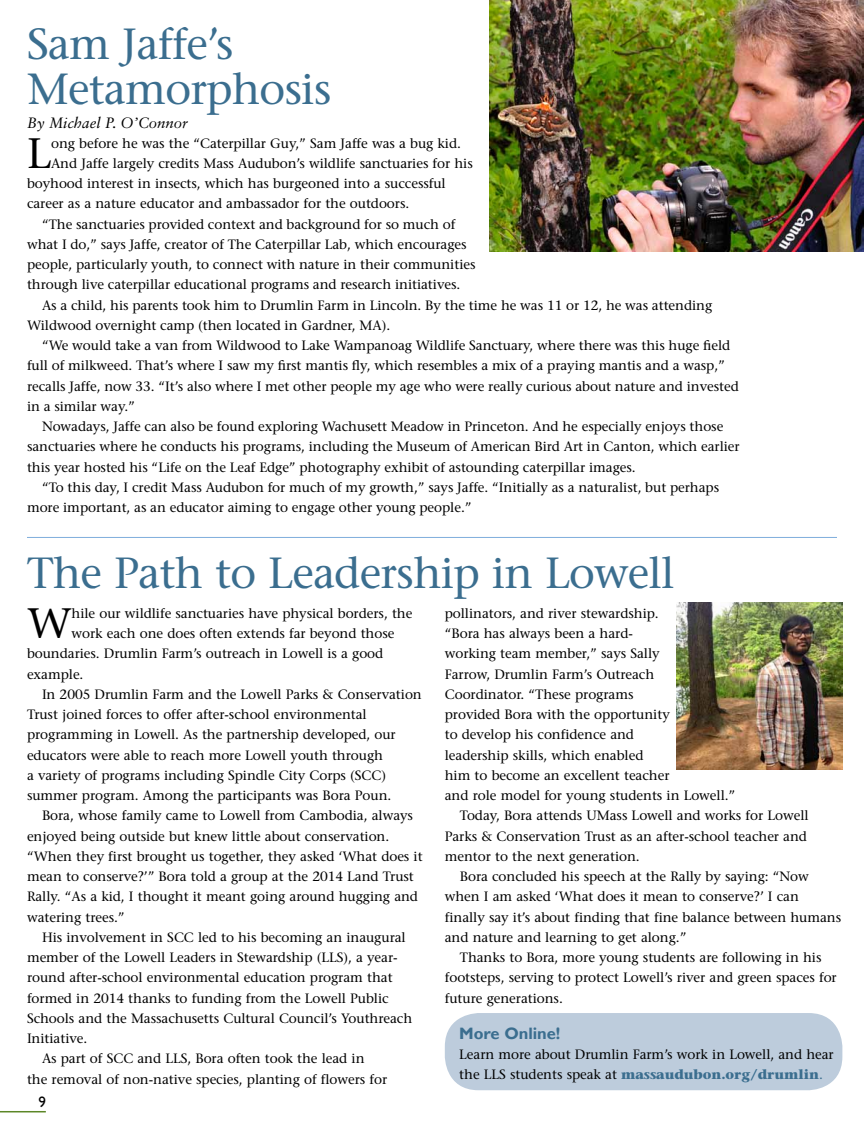
<style>
.page{position:relative;width:864px;height:1134px;background:#fff}
.page>*{position:absolute;margin:0;border:0;box-sizing:border-box;transform-origin:0 0}
.t1{font:500 43.5px/45px "Stone Serif Std";letter-spacing:-.02em;color:#3b6e8f}
.t2{font:500 42.45px "Stone Serif Std";color:#000}
.t3{font:700 16.5px "Gill Sans";letter-spacing:-.005em;color:#3b6e8f}
.t4{font:italic 15px "Sabon LT Std";color:#000}
.t5{font:15px "Gill Sans";color:#000}
.t6{font:500 13.5px/20.2px "Stone Serif Std";letter-spacing:-.005em;color:#000}
.s1{font-weight:700;color:#3b6e8f}
.s2{color:#3b6e8f}
</style>
<div class="page">
<img style="left:489px;top:0;width:375px;height:252px">
<img style="left:677px;top:602px;width:165px;height:168px">
<div style="left:445px;top:1013px;width:397px;height:77px;background:#bdccdc;border-radius:34px"></div>
<hr style="left:27px;top:537px;width:810px;height:1px;background:#7eaedc">
<hr style="left:0;top:1111px;width:46px;height:1px;background:#5c8727">
<h1 class="t1" style="left:27px;top:22px;width:306px">Sam Jaffe’s<br>Metamorphosis</h1>
<p class="t4" style="left:27px;top:114px;width:163px">By Michael P. O’Connor</p>
<h2 class="t2" style="left:27px;top:128px;width:26px">L</h2>
<p class="t6" style="left:51px;top:133px;width:411px">ong before he was the “Caterpillar Guy,” Sam Jaffe was a bug kid.</p>
<p class="t6" style="left:51px;top:153px;width:423px">And Jaffe largely credits Mass Audubon’s wildlife sanctuaries for his</p>
<p class="t6" style="left:27px;top:173px;width:420px">boyhood interest in insects, which has burgeoned into a successful</p>
<p class="t6" style="left:27px;top:194px;width:384px">career as a nature educator and ambassador for the outdoors.</p>
<p class="t6" style="left:42px;top:214px;width:415px">“The sanctuaries provided context and background for so much of</p>
<p class="t6" style="left:27px;top:234px;width:441px">what I do,” says Jaffe, creator of The Caterpillar Lab, which encourages</p>
<p class="t6" style="left:27px;top:254px;width:450px">people, particularly youth, to connect with nature in their communities</p>
<p class="t6" style="left:27px;top:275px;width:435px">through live caterpillar educational programs and research initiatives.</p>
<p class="t6" style="left:42px;top:295px;width:672px">As a child, his parents took him to Drumlin Farm in Lincoln. By the time he was 11 or 12, he was attending</p>
<p class="t6" style="left:27px;top:315px;width:365px">Wildwood overnight camp (then located in Gardner, MA).</p>
<p class="t6" style="left:42px;top:335px;width:690px">“We would take a van from Wildwood to Lake Wampanoag Wildlife Sanctuary, where there was this huge field</p>
<p class="t6" style="left:27px;top:356px;width:699px">full of milkweed. That’s where I saw my first mantis fly, which resembles a mix of a praying mantis and a wasp,”</p>
<p class="t6" style="left:27px;top:376px;width:713px">recalls Jaffe, now 33. “It’s also where I met other people my age who were really curious about nature and invested</p>
<p class="t6" style="left:27px;top:396px;width:110px">in a similar way.”</p>
<p class="t6" style="left:42px;top:416px;width:683px">Nowadays, Jaffe can also be found exploring Wachusett Meadow in Princeton. And he especially enjoys those</p>
<p class="t6" style="left:27px;top:437px;width:714px">sanctuaries where he conducts his programs, including the Museum of American Bird Art in Canton, which earlier</p>
<p class="t6" style="left:27px;top:457px;width:610px">this year hosted his “Life on the Leaf Edge” photography exhibit of astounding caterpillar images.</p>
<p class="t6" style="left:42px;top:477px;width:679px">“To this day, I credit Mass Audubon for much of my growth,” says Jaffe. “Initially as a naturalist, but perhaps</p>
<p class="t6" style="left:27px;top:497px;width:446px">more important, as an educator aiming to engage other young people.”</p>
<h1 class="t1" style="left:27px;top:551px;width:649px">The Path to Leadership in Lowell</h1>
<h2 class="t2" style="left:27px;top:598px;width:46px">W</h2>
<p class="t6" style="left:72px;top:603px;width:342px">hile our wildlife sanctuaries have physical borders, the</p>
<p class="t6" style="left:72px;top:623px;width:324px">work each one does often extends far beyond those</p>
<p class="t6" style="left:27px;top:644px;width:358px">boundaries. Drumlin Farm’s outreach in Lowell is a good</p>
<p class="t6" style="left:27px;top:664px;width:58px">example.</p>
<p class="t6" style="left:42px;top:684px;width:381px">In 2005 Drumlin Farm and the Lowell Parks &amp; Conservation</p>
<p class="t6" style="left:27px;top:704px;width:341px">Trust joined forces to offer after-school environmental</p>
<p class="t6" style="left:27px;top:725px;width:370px">programming in Lowell. As the partnership developed, our</p>
<p class="t6" style="left:27px;top:745px;width:358px">educators were able to reach more Lowell youth through</p>
<p class="t6" style="left:27px;top:765px;width:361px">a variety of programs including Spindle City Corps (SCC)</p>
<p class="t6" style="left:27px;top:785px;width:366px">summer program. Among the participants was Bora Poun.</p>
<p class="t6" style="left:42px;top:806px;width:373px">Bora, whose family came to Lowell from Cambodia, always</p>
<p class="t6" style="left:27px;top:826px;width:364px">enjoyed being outside but knew little about conservation.</p>
<p class="t6" style="left:27px;top:846px;width:397px">“When they first brought us together, they asked ‘What does it</p>
<p class="t6" style="left:27px;top:866px;width:388px">mean to conserve?’” Bora told a group at the 2014 Land Trust</p>
<p class="t6" style="left:27px;top:887px;width:393px">Rally. “As a kid, I thought it meant going around hugging and</p>
<p class="t6" style="left:27px;top:907px;width:99px">watering trees.”</p>
<p class="t6" style="left:42px;top:927px;width:365px">His involvement in SCC led to his becoming an inaugural</p>
<p class="t6" style="left:27px;top:947px;width:372px">member of the Lowell Leaders in Stewardship (LLS), a year-</p>
<p class="t6" style="left:27px;top:968px;width:367px">round after-school environmental education program that</p>
<p class="t6" style="left:27px;top:988px;width:363px">formed in 2014 thanks to funding from the Lowell Public</p>
<p class="t6" style="left:27px;top:1008px;width:387px">Schools and the Massachusetts Cultural Council’s Youthreach</p>
<p class="t6" style="left:27px;top:1028px;width:62px">Initiative.</p>
<p class="t6" style="left:42px;top:1049px;width:324px">As part of SCC and LLS, Bora often took the lead in</p>
<p class="t6" style="left:27px;top:1069px;width:362px">the removal of non-native species, planting of flowers for</p>
<p class="t5" style="left:38px;top:1093px;width:9px">9</p>
<p class="t6" style="left:445px;top:603px;width:216px">pollinators, and river stewardship.</p>
<p class="t6" style="left:445px;top:623px;width:190px">“Bora has always been a hard-</p>
<p class="t6" style="left:445px;top:644px;width:216px">working team member,” says Sally</p>
<p class="t6" style="left:445px;top:664px;width:211px">Farrow, Drumlin Farm’s Outreach</p>
<p class="t6" style="left:445px;top:684px;width:190px">Coordinator. “These programs</p>
<p class="t6" style="left:445px;top:704px;width:227px">provided Bora with the opportunity</p>
<p class="t6" style="left:445px;top:725px;width:191px">to develop his confidence and</p>
<p class="t6" style="left:445px;top:745px;width:200px">leadership skills, which enabled</p>
<p class="t6" style="left:445px;top:765px;width:226px">him to become an excellent teacher</p>
<p class="t6" style="left:445px;top:785px;width:292px">and role model for young students in Lowell.”</p>
<p class="t6" style="left:460px;top:806px;width:350px">Today, Bora attends UMass Lowell and works for Lowell</p>
<p class="t6" style="left:445px;top:826px;width:364px">Parks &amp; Conservation Trust as an after-school teacher and</p>
<p class="t6" style="left:445px;top:846px;width:196px">mentor to the next generation.</p>
<p class="t6" style="left:460px;top:866px;width:351px">Bora concluded his speech at the Rally by saying: “Now</p>
<p class="t6" style="left:445px;top:887px;width:356px">when I am asked ‘What does it mean to conserve?’ I can</p>
<p class="t6" style="left:445px;top:907px;width:398px">finally say it’s about finding that fine balance between humans</p>
<p class="t6" style="left:445px;top:927px;width:243px">and nature and learning to get along.”</p>
<p class="t6" style="left:460px;top:947px;width:363px">Thanks to Bora, more young students are following in his</p>
<p class="t6" style="left:445px;top:968px;width:394px">footsteps, serving to protect Lowell’s river and green spaces for</p>
<p class="t6" style="left:445px;top:988px;width:120px">future generations.</p>
<p class="t3" style="left:459px;top:1023px;width:102px">More Online!</p>
<p class="t6" style="left:459px;top:1044px;width:376px">Learn more about Drumlin Farm’s work in Lowell, and hear the LLS students speak at <span class="s1">massaudubon.org/drumlin</span><span class="s2">.</span></p>
</div>
